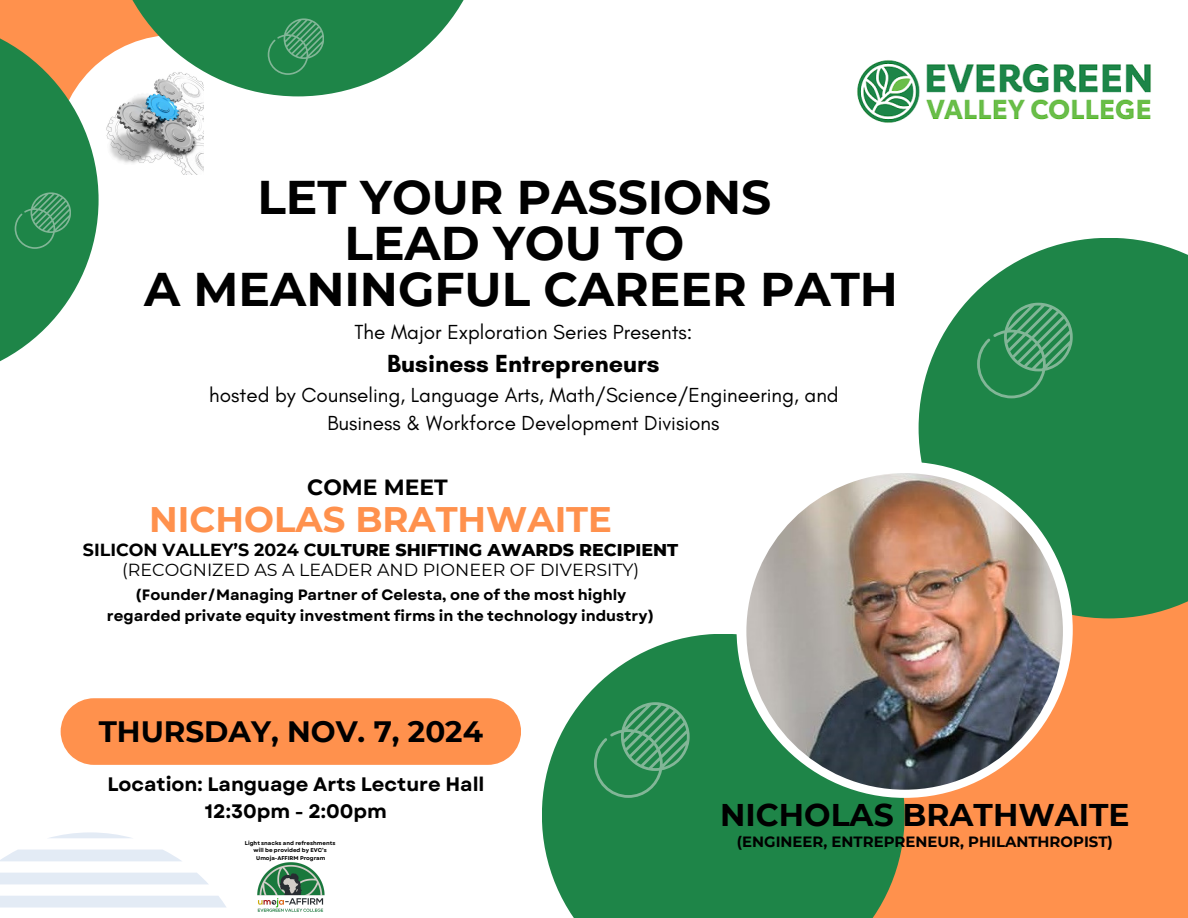
<style>
.page{position:relative;width:1188px;height:918px;background:#fff}
.page>*{position:absolute;margin:0;border:0;box-sizing:border-box;transform-origin:0 0}
.t1{font:700 47.1px/46.2px "Montserrat";color:#000;text-align:center}
.t2{font:700 35.4px "Montserrat";color:#ff914d}
.t3{font:700 31.35px "Montserrat";color:#000}
.t4{font:700 29.4px "Montserrat";color:#000}
.t5{font:700 25.2px "Glacial Indifference";color:#000}
.t6{font:700 21.9px "Montserrat";color:#000}
.t7{font:20.7px/28.2px "Glacial Indifference";color:#000;text-align:center}
.t8{font:700 19.5px/27px "Garet";color:#000;text-align:center}
.t9{font:17.4px/20.2px "Montserrat";color:#000;text-align:center}
.t10{font:700 15px/20.9px "Garet";color:#000;text-align:center}
.t11{font:700 14.85px "Montserrat";color:#000}
.t12{font:700 5.55px "Garet";color:#000}
.s1{font-weight:700}
.s2{font-weight:800}
</style>
<div class="page">
<svg style="left:0;top:0;width:204px;height:175px"></svg>
<svg style="left:0;top:18px;width:99px;height:344px;fill:#1e8548"></svg>
<svg style="left:108px;top:0;width:356px;height:96px;fill:#1e8548"></svg>
<svg style="left:268px;top:18px;width:56px;height:57px;background:#36905b"></svg>
<svg style="left:0;top:832px;width:226px;height:76px"></svg>
<div style="left:905px;top:618px;width:283px;height:300px;background:#ff914d"></div>
<svg style="left:919px;top:238px;width:269px;height:380px;background:#38925c"></svg>
<svg style="left:542px;top:634px;width:363px;height:284px;background:#3a925c"></svg>
<div style="left:737px;top:462px;width:336px;height:336px;background:#fff;border-radius:50%"></div>
<img style="left:746px;top:473px;width:317px;height:317px;border-radius:50%">
<img style="left:857px;top:60px;width:294px;height:63px">
<svg style="left:594px;top:702px;width:96px;height:96px;background:#36905b"></svg>
<svg style="left:15px;top:192px;width:56px;height:57px;background:#36905b"></svg>
<svg style="left:977px;top:303px;width:96px;height:95px;background:#36905b"></svg>
<div style="left:61px;top:698px;width:460px;height:67px;background:#ff914d"></div>
<img style="left:257px;top:862px;width:68px;height:50px">
<h1 class="t1" style="left:144px;top:174px;width:756px">LET YOUR PASSIONS<br>LEAD YOU TO<br>A MEANINGFUL CAREER PATH</h1>
<p class="t7" style="left:354px;top:318px;width:339px">The Major Exploration Series Presents:</p>
<p class="t5" style="left:387px;top:348px;width:274px">Business Entrepreneurs</p>
<p class="t7" style="left:209px;top:381px;width:631px">hosted by Counseling, Language Arts, Math/Science/Engineering, and<br>Business &amp; Workforce Development Divisions</p>
<h5 class="t6" style="left:307px;top:474px;width:142px">COME MEET</h5>
<h5 class="t2" style="left:149px;top:498px;width:464px">NICHOLAS BRATHWAITE</h5>
<h5 class="t9" style="left:83px;top:539px;width:597px"><span class="s1">SILICON VALLEY’S 2024 C</span><span class="s2">ULTURE SHIFTING AWARDS RECIPIENT </span>(RECOGNIZED AS A LEADER AND PIONEER OF DIVERSITY)</h5>
<p class="t10" style="left:107px;top:585px;width:549px">(Founder/Managing Partner of Celesta, one of the most highly regarded private equity investment firms in the technology industry)</p>
<p class="t4" style="left:99px;top:714px;width:386px">THURSDAY, NOV. 7, 2024</p>
<h6 class="t8" style="left:107px;top:771px;width:379px">Location: Language Arts Lecture Hall<br>12:30pm - 2:00pm</h6>
<p class="t3" style="left:720px;top:796px;width:411px">NICHOLAS BRATHWAITE</p>
<h2 class="t12" style="left:245px;top:839px;width:92px">Light snacks and refreshments</h2>
<p class="t11" style="left:737px;top:833px;width:377px">(ENGINEER, ENTREPRENEUR, PHILANTHROPIST)</p>
<h4 class="t12" style="left:254px;top:846px;width:75px">will be provided by EVC’s</h4>
<p class="t12" style="left:256px;top:854px;width:71px">Umoja-AFFIRM Program</p>
</div>
